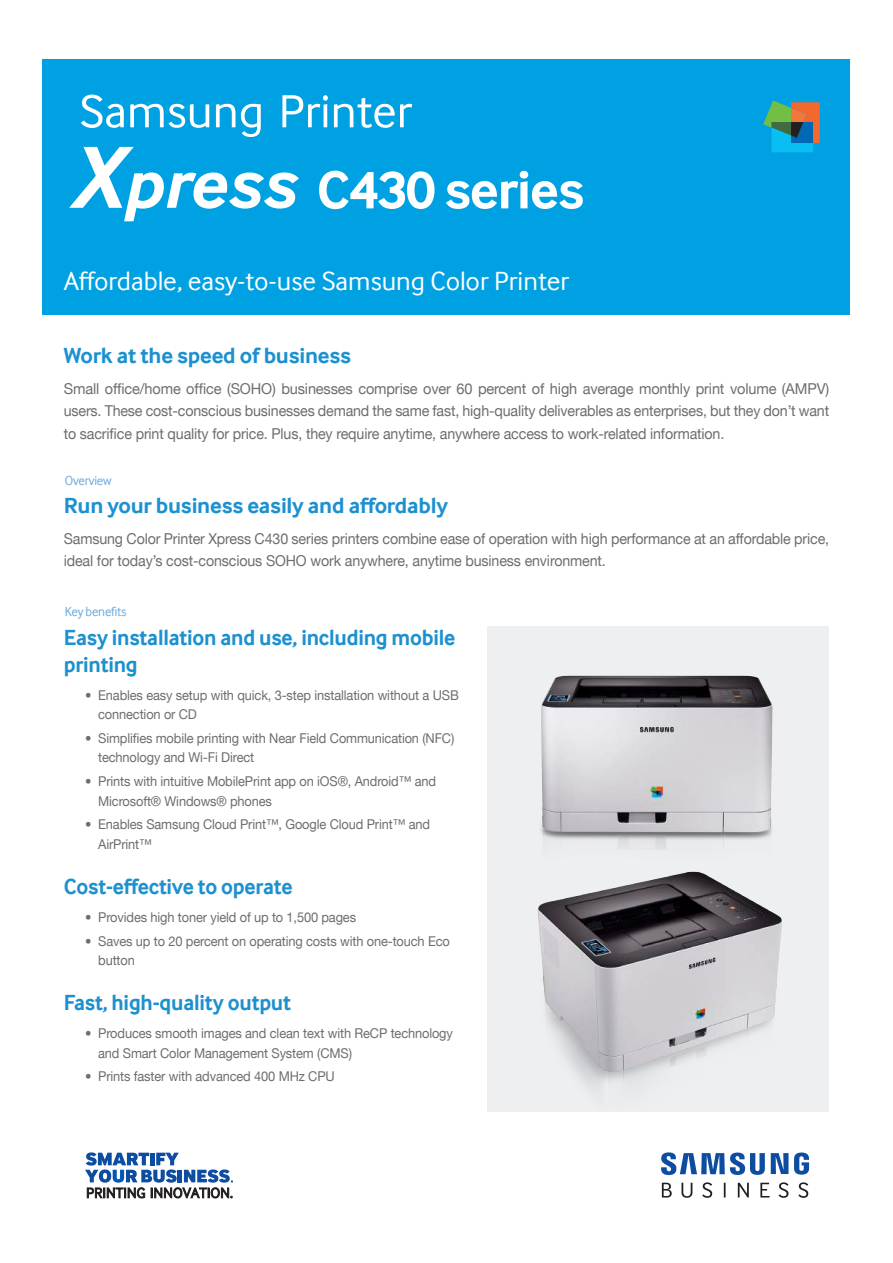
<style>
.page{position:relative;width:893px;height:1263px;background:#fff}
.page>*{position:absolute;margin:0;border:0;box-sizing:border-box;transform-origin:0 0}
.t1{font:700 55.35px "Samsung Inter Face";letter-spacing:-.02em;color:#fff}
.t2{font:27px "Samsung Inter Face";color:#fff}
.t3{font:700 22.5px/27px "Samsung Inter Face";letter-spacing:-.01em;color:#1d90d0;scale:.95 1}
.t4{font:700 22.5px "Samsung Inter Face";letter-spacing:-.01em;color:#1d90d0}
.t5{font:15px/22.5px "Helvetica Neue LT";letter-spacing:-.01em;color:#6c6d70;text-align:justify}
.t6{font:15px/22.5px "Helvetica Neue LT";letter-spacing:-.01em;color:#6c6d70;scale:.95 1}
.t7{font:13.5px/19.5px "Helvetica Neue LT";letter-spacing:-.01em;color:#6c6d70;scale:.95 1}
.t8{font:13.5px "Samsung Inter Face";letter-spacing:-.02em;color:#6aa9dc;scale:.95 1}
</style>
<div class="page">
<div style="left:488px;top:627px;width:341px;height:485px;background:#edeff0"></div>
<div style="left:43px;top:60px;width:807px;height:255px;background:#00a1e3"></div>
<svg style="left:771px;top:1153px;width:17px;height:21px"></svg>
<svg style="left:661px;top:1152px;width:104px;height:23px"></svg>
<svg style="left:794px;top:1152px;width:15px;height:23px"></svg>
<svg style="left:662px;top:1183px;width:10px;height:14px"></svg>
<svg style="left:681px;top:1183px;width:11px;height:15px"></svg>
<svg style="left:702px;top:1182px;width:10px;height:16px"></svg>
<svg style="left:724px;top:1183px;width:2px;height:14px"></svg>
<svg style="left:738px;top:1183px;width:11px;height:14px"></svg>
<svg style="left:760px;top:1183px;width:10px;height:14px"></svg>
<svg style="left:778px;top:1182px;width:10px;height:16px"></svg>
<svg style="left:798px;top:1182px;width:10px;height:16px"></svg>
<svg style="left:85px;top:1152px;width:148px;height:46px"></svg>
<img style="left:541px;top:675px;width:232px;height:174px">
<img style="left:537px;top:871px;width:245px;height:220px">
<svg style="left:763px;top:100px;width:57px;height:52px"></svg>
<svg style="left:81px;top:95px;width:43px;height:33px"></svg>
<svg style="left:130px;top:104px;width:79px;height:24px"></svg>
<svg style="left:216px;top:104px;width:19px;height:23px"></svg>
<svg style="left:241px;top:104px;width:20px;height:33px"></svg>
<svg style="left:282px;top:95px;width:46px;height:32px"></svg>
<svg style="left:334px;top:98px;width:78px;height:30px"></svg>
<svg style="left:69px;top:147px;width:230px;height:74px"></svg>
<h1 class="t1" style="left:317px;top:157px;width:269px">C430 series</h1>
<h2 class="t2" style="left:64px;top:266px;width:507px">Affordable, easy-to-use Samsung Color Printer</h2>
<h3 class="t4" style="left:64px;top:342px;width:289px">Work at the speed of business</h3>
<p class="t5" style="left:64px;top:377px;width:767px">Small office/home office (SOHO) businesses comprise over 60 percent of high average monthly print volume (AMPV) users. These cost-conscious businesses demand the same fast, high-quality deliverables as enterprises, but they don’t want to sacrifice print quality for price. Plus, they require anytime, anywhere access to work-related information.</p>
<p class="t8" style="left:65px;top:472px;width:51px">Overview</p>
<h3 class="t4" style="left:64px;top:492px;width:386px">Run your business easily and affordably</h3>
<p class="t6" style="left:64px;top:527px;width:807px">Samsung Color Printer Xpress C430 series printers combine ease of operation with high performance at an affordable price, ideal for today’s cost-conscious SOHO work anywhere, anytime business environment.</p>
<p class="t8" style="left:65px;top:604px;width:66px">Key benefits</p>
<h3 class="t3" style="left:64px;top:623px;width:414px">Easy installation and use, including mobile printing</h3>
<p class="t7" style="left:98px;top:685px;width:381px;text-indent:-13px">• Enables easy setup with quick, 3-step installation without a USB connection or CD</p>
<p class="t7" style="left:98px;top:728px;width:376px;text-indent:-13px">• Simplifies mobile printing with Near Field Communication (NFC) technology and Wi-Fi Direct</p>
<p class="t7" style="left:98px;top:771px;width:357px;text-indent:-13px">• Prints with intuitive MobilePrint app on iOS®, Android™ and<br>Microsoft® Windows® phones</p>
<p class="t7" style="left:98px;top:815px;width:351px;text-indent:-13px">• Enables Samsung Cloud Print™, Google Cloud Print™ and<br>AirPrint™</p>
<h3 class="t3" style="left:64px;top:873px;width:242px">Cost-effective to operate</h3>
<p class="t7" style="left:85px;top:907px;width:287px">• Provides high toner yield of up to 1,500 pages</p>
<p class="t7" style="left:98px;top:931px;width:372px;text-indent:-13px">• Saves up to 20 percent on operating costs with one-touch Eco button</p>
<h3 class="t3" style="left:64px;top:989px;width:241px">Fast, high-quality output</h3>
<p class="t7" style="left:98px;top:1023px;width:375px;text-indent:-13px">• Produces smooth images and clean text with ReCP technology and Smart Color Management System (CMS)</p>
<p class="t7" style="left:85px;top:1067px;width:264px">• Prints faster with advanced 400 MHz CPU</p>
</div>
